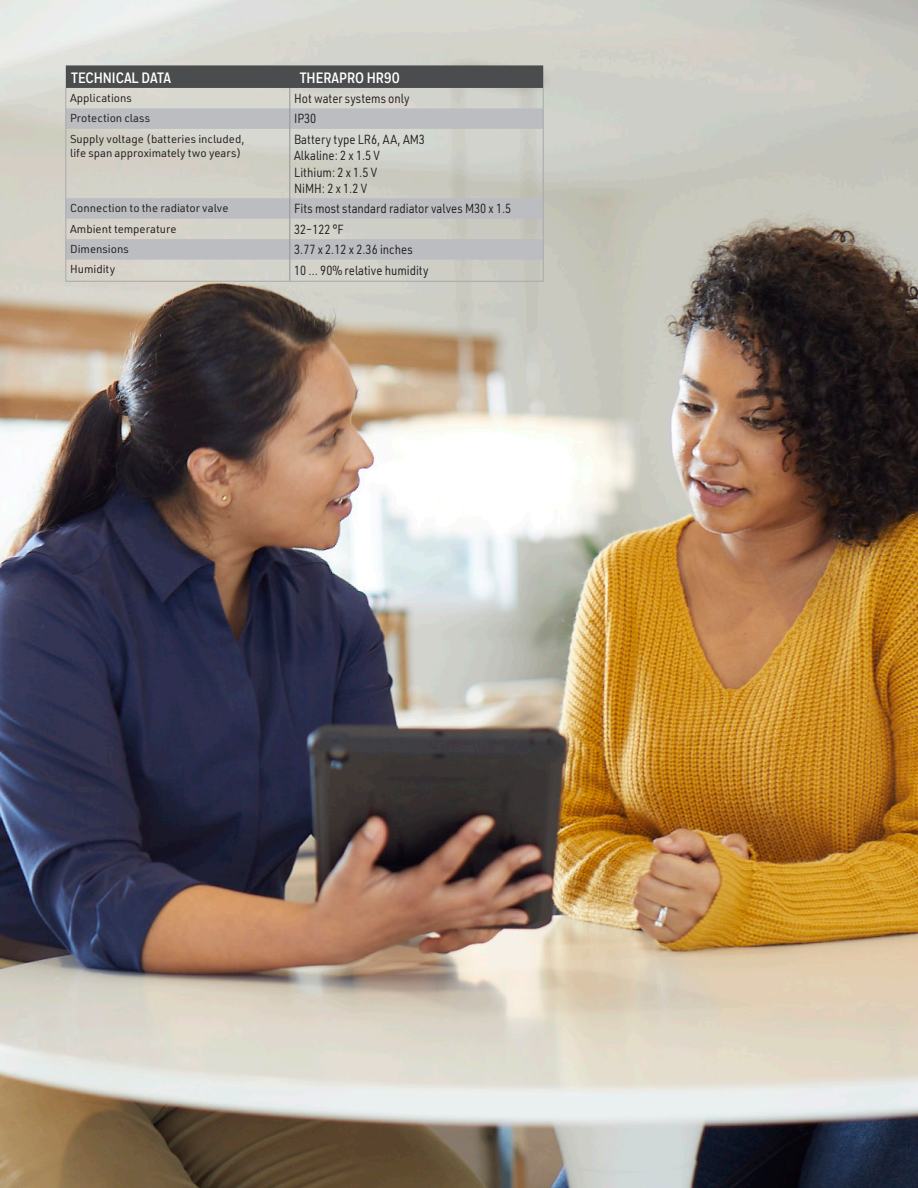
<style>
.page{position:relative;width:918px;height:1188px;background:#fff}
.page>*{position:absolute;margin:0;border:0;box-sizing:border-box;transform-origin:0 0}
.Table__Header__All_C{font:700 15px "Honeywell Cond";color:#fff}
.Table__Body{font:12.9px "URWDIN";color:#231f20;scale:.87 1}
.Datasheet__Sidebar_B{font:12.9px "URWDIN";color:#231f20;scale:.87 1}
.Table__Body-2{font:11.25px "URWDIN";color:#231f20}
</style>
<div class="page">
<img style="left:0;top:0;width:918px;height:1188px">
<svg style="left:66px;top:129px;width:477px;height:131px;fill:#cecec4"></svg>
<hr style="left:65px;top:129px;width:1px;height:69px;background:#a8a9ad">
<hr style="left:543px;top:129px;width:1px;height:69px;background:#a8a9ad">
<svg style="left:65px;top:198px;width:1px;height:83px"></svg>
<svg style="left:543px;top:198px;width:1px;height:83px"></svg>
<hr style="left:65px;top:281px;width:225px;height:1px;background:#a8a9ad">
<hr style="left:294px;top:281px;width:250px;height:1px;background:#a8a9ad">
<svg style="left:65px;top:65px;width:479px;height:64px"></svg>
<hr style="left:289px;top:129px;width:1px;height:69px;background:#939598">
<svg style="left:289px;top:198px;width:5px;height:84px"></svg>
<p class="Table__Header__All_C" style="left:71px;top:68px;width:101px">TECHNICAL DATA</p>
<p class="Table__Header__All_C" style="left:300px;top:68px;width:102px">THERAPRO HR90</p>
<p class="Table__Body-2" style="left:70px;top:90px;width:63px">Applications</p>
<p class="Datasheet__Sidebar_B" style="left:294px;top:90px;width:134px">Hot water systems only</p>
<p class="Table__Body-2" style="left:70px;top:111px;width:82px">Protection class</p>
<p class="Table__Body" style="left:294px;top:110px;width:27px">IP30</p>
<p class="Table__Body-2" style="left:70px;top:131px;width:176px">Supply voltage (batteries included,</p>
<p class="Table__Body-2" style="left:70px;top:146px;width:173px">life span approximately two years)</p>
<p class="Table__Body" style="left:294px;top:131px;width:152px">Battery type LR6, AA, AM3</p>
<p class="Table__Body" style="left:294px;top:147px;width:100px">Alkaline: 2 x 1.5 V</p>
<p class="Table__Body" style="left:294px;top:163px;width:97px">Lithium: 2 x 1.5 V</p>
<p class="Table__Body" style="left:294px;top:180px;width:85px">NiMH: 2 x 1.2 V</p>
<p class="Table__Body-2" style="left:70px;top:201px;width:160px">Connection to the radiator valve</p>
<p class="Datasheet__Sidebar_B" style="left:294px;top:200px;width:251px">Fits most standard radiator valves M30 x 1.5</p>
<p class="Table__Body-2" style="left:70px;top:221px;width:108px">Ambient temperature</p>
<p class="Table__Body" style="left:294px;top:221px;width:58px">32–122 °F</p>
<p class="Table__Body-2" style="left:70px;top:242px;width:60px">Dimensions</p>
<p class="Datasheet__Sidebar_B" style="left:294px;top:241px;width:138px">3.77 x 2.12 x 2.36 inches</p>
<p class="Table__Body-2" style="left:70px;top:262px;width:47px">Humidity</p>
<p class="Table__Body" style="left:294px;top:262px;width:156px">10 … 90% relative humidity</p>
</div>
